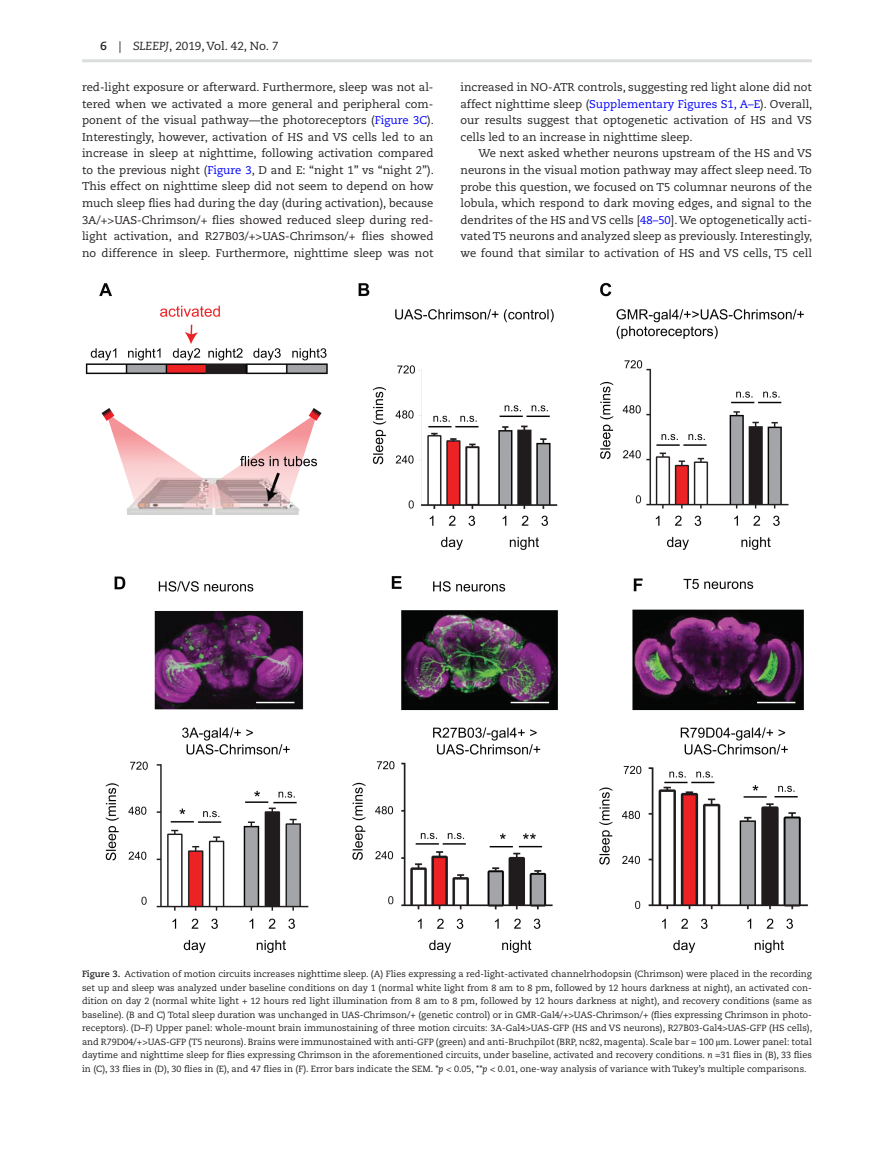
<style>
.page{position:relative;width:894px;height:1175px;background:#fff}
.page>*{position:absolute;margin:0;border:0;box-sizing:border-box;transform-origin:0 0}
.t1{font:11.7px "Caecilia LT Std";color:#231f20}
.t2{font:11.25px/16.5px "Caecilia LT Std";color:#231f20;text-align:justify}
.t3{font:9px/13.5px "Caecilia LT Std";color:#231f20;text-align:justify}
.s1{font-weight:700}
.s2{font-style:italic}
.s3{color:#00f}
.s4{font-family:"Gandhari Unicode"}
</style>
<div class="page">
<hr style="left:82px;top:59px;width:729px;height:3px;background:#dcdddf">
<img style="left:86px;top:282px;width:722px;height:671px">
<p class="t1" style="left:100px;top:39px;width:180px"><span class="s1">6</span> | <span class="s2">SLEEPJ</span>, 2019, Vol. 42, No. 7</p>
<p class="t2" style="left:82px;top:79px;width:353px">red-light exposure or afterward. Furthermore, sleep was not al&shy;tered when we activated a more general and peripheral com&shy;ponent of the visual pathway—the photoreceptors (<span class="s3">Figure 3C</span>).<br>Interestingly, however, activation of HS and VS cells led to an increase in sleep at nighttime, following activation compared to the previous night (<span class="s3">Figure 3</span>, D and E: “night 1” vs “night 2”).<br>This effect on nighttime sleep did not seem to depend on how much sleep flies had during the day (during activation), because 3A/+&gt;UAS-Chrimson/+ flies showed reduced sleep during red&shy;light activation, and R27B03/+&gt;UAS-Chrimson/+ flies showed no difference in sleep. Furthermore, nighttime sleep was not</p>
<p class="t2" style="left:460px;top:79px;width:353px">increased in NO-ATR controls, suggesting red light alone did not affect nighttime sleep (<span class="s3">Supplementary Figures S1, A–E</span>). Overall, our results suggest that optogenetic activation of HS and VS cells led to an increase in nighttime sleep.</p>
<p class="t2" style="left:460px;top:145px;width:353px;text-indent:18px">We next asked whether neurons upstream of the HS and VS neurons in the visual motion pathway may affect sleep need. To probe this question, we focused on T5 columnar neurons of the lobula, which respond to dark moving edges, and signal to the dendrites of the HS and VS cells [<span class="s3">48–50</span>]. We optogenetically acti&shy;vated T5 neurons and analyzed sleep as previously. Interestingly, we found that similar to activation of HS and VS cells, T5 cell</p>
<p class="t3" style="left:82px;top:967px;width:731px"><span class="s1">Figure 3.</span> Activation of motion circuits increases nighttime sleep. (A) Flies expressing a red-light-activated channelrhodopsin (Chrimson) were placed in the recording set up and sleep was analyzed under baseline conditions on day 1 (normal white light from 8 am to 8 pm, followed by 12 hours darkness at night), an activated con&shy;dition on day 2 (normal white light + 12 hours red light illumination from 8 am to 8 pm, followed by 12 hours darkness at night), and recovery conditions (same as baseline). (B and C) Total sleep duration was unchanged in UAS-Chrimson/+ (genetic control) or in GMR-Gal4/+&gt;UAS-Chrimson/+ (flies expressing Chrimson in photo&shy;receptors). (D–F) Upper panel: whole-mount brain immunostaining of three motion circuits: 3A-Gal4&gt;UAS-GFP (HS and VS neurons), R27B03-Gal4&gt;UAS-GFP (HS cells), and R79D04/+&gt;UAS-GFP (T5 neurons). Brains were immunostained with anti-GFP (green) and anti-Bruchpilot (BRP, nc82, magenta). Scale bar = 100 <span class="s4">µ</span>m. Lower panel: total daytime and nighttime sleep for flies expressing Chrimson in the aforementioned circuits, under baseline, activated and recovery conditions. <span class="s2">n</span> =31 flies in (B), 33 flies in (C), 33 flies in (D), 30 flies in (E), and 47 flies in (F). Error bars indicate the SEM. *<span class="s2">p</span> &lt; 0.05, **<span class="s2">p</span> &lt; 0.01, one-way analysis of variance with Tukey’s multiple comparisons.</p>
</div>
